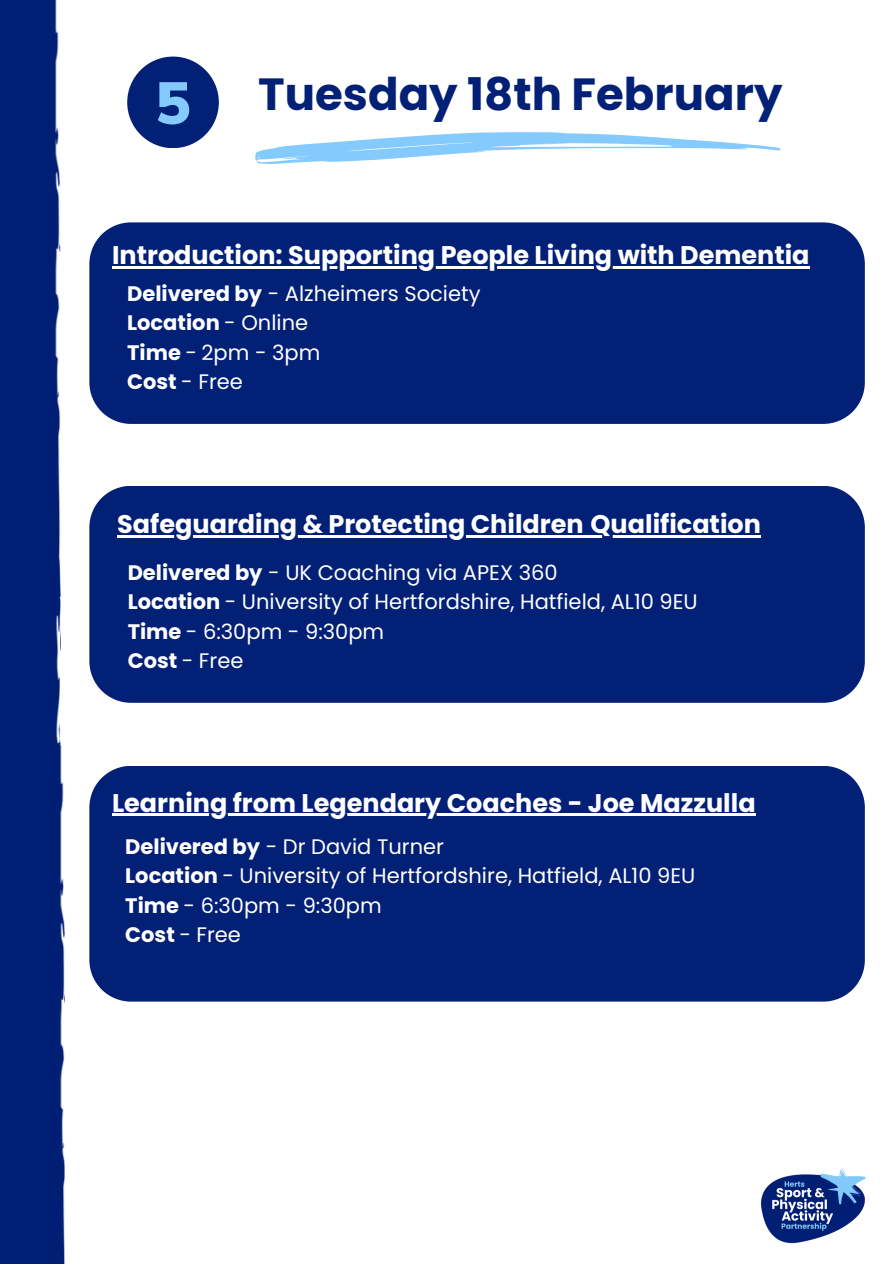
<style>
.page{position:relative;width:894px;height:1264px;background:#fff}
.page>*{position:absolute;margin:0;border:0;box-sizing:border-box;transform-origin:0 0}
.t1{font:900 58.65px "Muli";color:#84cafc}
.t2{font:700 45px "Poppins";color:#032077}
.t3{font:700 25.5px "Poppins";color:#fff}
.t4{font:21px "Poppins";color:#fff}
.t5{font:700 21px "Poppins";color:#fff}
.s1{font-weight:700}
.s2{font-weight:400}
</style>
<div class="page">
<svg style="left:255px;top:132px;width:526px;height:32px"></svg>
<div style="left:127px;top:57px;width:92px;height:91px;background:#032077;border-radius:50%"></div>
<div style="left:0;top:0;width:60px;height:742px;background:#001e73"></div>
<div style="left:0;top:742px;width:65px;height:521px;background:#001e73"></div>
<img style="left:761px;top:1168px;width:105px;height:76px">
<div style="left:89px;top:486px;width:775px;height:216px;background:#032077"></div>
<hr style="left:117px;top:535px;width:466px;height:2px;background:#fff">
<svg style="left:583px;top:535px;width:7px;height:2px"></svg>
<hr style="left:590px;top:535px;width:170px;height:2px;background:#fff">
<div style="left:89px;top:766px;width:775px;height:235px;background:#032077"></div>
<hr style="left:112px;top:813px;width:643px;height:3px;background:#fff">
<div style="left:89px;top:222px;width:775px;height:202px;background:#032077"></div>
<hr style="left:112px;top:266px;width:697px;height:2px;background:#fff">
<p class="t1" style="left:155px;top:65px;width:37px">5</p>
<p class="t2" style="left:258px;top:62px;width:525px">Tuesday 18th February</p>
<p class="t3" style="left:112px;top:237px;width:699px">Introduction: Supporting People Living with Dementia</p>
<h2 class="t4" style="left:127px;top:279px;width:355px"><span class="s1">Delivered by</span> - Alzheimers Society</h2>
<p class="t5" style="left:127px;top:308px;width:182px">Location <span class="s2">- Online</span></p>
<p class="t4" style="left:127px;top:337px;width:195px"><span class="s1">Time</span> - 2pm - 3pm</p>
<p class="t4" style="left:127px;top:367px;width:117px"><span class="s1">Cost</span> - Free</p>
<h1 class="t3" style="left:117px;top:506px;width:645px">Safeguarding &amp; Protecting Children Qualification</h1>
<h2 class="t4" style="left:128px;top:558px;width:431px"><span class="s1">Delivered by</span> - UK Coaching via APEX 360</h2>
<p class="t4" style="left:128px;top:587px;width:571px"><span class="s1">Location</span> - University of Hertfordshire, Hatfield, AL10 9EU</p>
<p class="t4" style="left:128px;top:616px;width:258px"><span class="s1">Time</span> - 6:30pm - 9:30pm</p>
<p class="t4" style="left:128px;top:645px;width:117px"><span class="s1">Cost</span> - Free</p>
<p class="t3" style="left:112px;top:784px;width:645px">Learning from Legendary Coaches - Joe Mazzulla</p>
<p class="t4" style="left:125px;top:832px;width:320px"><span class="s1">Delivered by</span> - Dr David Turner</p>
<h2 class="t4" style="left:125px;top:861px;width:571px"><span class="s1">Location</span> - University of Hertfordshire, Hatfield, AL10 9EU</h2>
<p class="t4" style="left:125px;top:890px;width:258px"><span class="s1">Time</span> - 6:30pm - 9:30pm</p>
<p class="t4" style="left:125px;top:919px;width:117px"><span class="s1">Cost</span> - Free</p>
</div>
